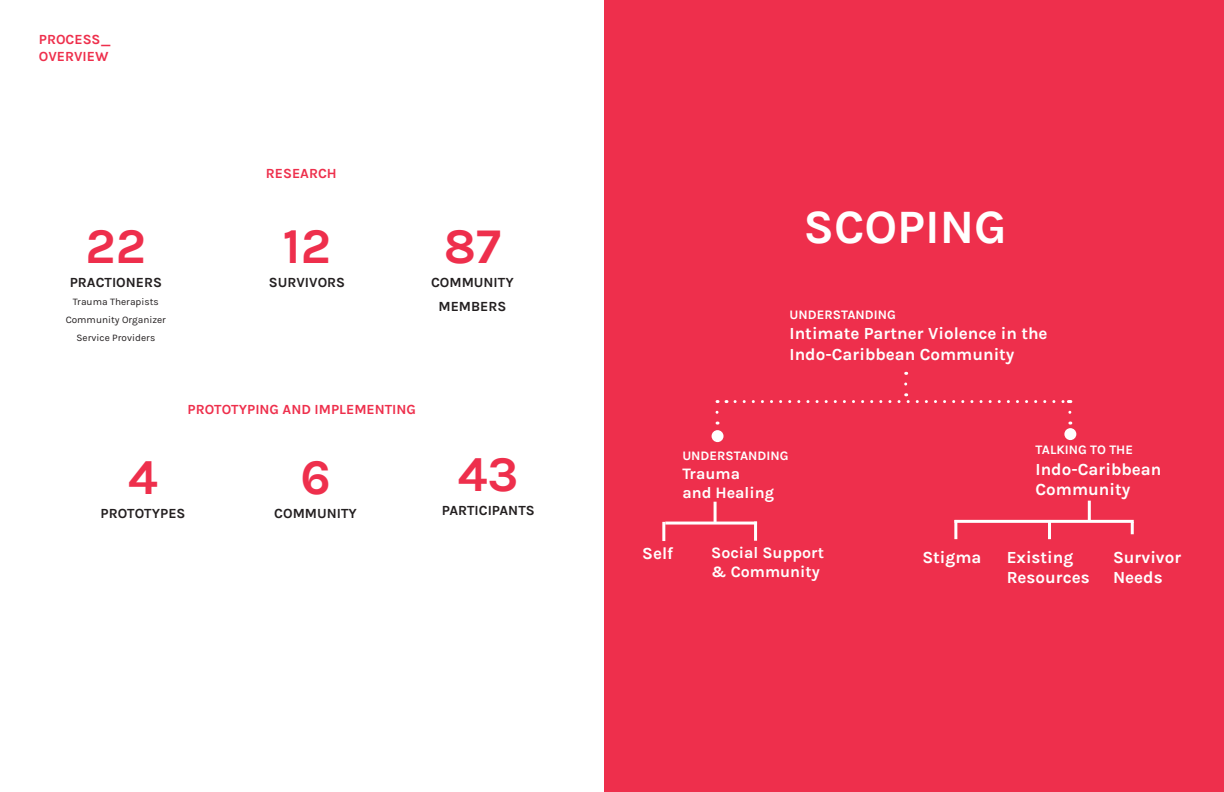
<style>
.page{position:relative;width:1224px;height:792px;background:#fff}
.page>*{position:absolute;margin:0;border:0;box-sizing:border-box;transform-origin:0 0}
.t1{font:700 50px "Karla";color:#ee2f4c}
.t2{font:700 48px "Karla";color:#fff}
.t3{font:700 17px/20.4px "Karla";color:#fff}
.t4{font:700 16px/19.2px "Karla";color:#fff}
.t5{font:700 14px/24px "Karla";color:#231f20;text-align:center}
.t6{font:700 14px/16.8px "Karla";color:#ee2f4c}
.t7{font:700 13px "Karla";color:#fff}
.t8{font:10px/18px "Karla";color:#231f20;text-align:center}
</style>
<div class="page">
<div style="left:605px;top:0;width:619px;height:792px;background:#ee2f4c"></div>
<hr style="left:662px;top:522px;width:3px;height:19px;background:#fff">
<hr style="left:954px;top:520px;width:3px;height:19px;background:#fff">
<hr style="left:754px;top:522px;width:3px;height:19px;background:#fff">
<svg style="left:1131px;top:523px;width:3px;height:11px"></svg>
<hr style="left:1048px;top:520px;width:3px;height:19px;background:#fff">
<hr style="left:714px;top:502px;width:3px;height:20px;background:#fff">
<hr style="left:1088px;top:501px;width:3px;height:20px;background:#fff">
<hr style="left:665px;top:522px;width:92px;height:3px;background:#fff">
<hr style="left:954px;top:520px;width:180px;height:3px;background:#fff">
<div style="left:712px;top:430px;width:12px;height:12px;background:#fff;border-radius:50%"></div>
<div style="left:1064px;top:428px;width:12px;height:12px;background:#fff;border-radius:50%"></div>
<svg style="left:716px;top:400px;width:3px;height:12px"></svg>
<svg style="left:904px;top:372px;width:3px;height:12px"></svg>
<svg style="left:735px;top:393px;width:336px;height:19px"></svg>
<p class="t6" style="left:39px;top:31px;width:74px">PROCESS_<br>OVERVIEW</p>
<h1 class="t1" style="left:86px;top:217px;width:62px">22</h1>
<p class="t5" style="left:70px;top:270px;width:94px">PRACTIONERS</p>
<p class="t8" style="left:66px;top:293px;width:102px">Trauma Therapists<br>Community Organizer<br>Service Providers</p>
<p class="t6" style="left:266px;top:165px;width:72px">RESEARCH</p>
<h1 class="t1" style="left:283px;top:217px;width:50px">12</h1>
<p class="t5" style="left:269px;top:270px;width:78px">SURVIVORS</p>
<h1 class="t1" style="left:444px;top:217px;width:59px">87</h1>
<p class="t5" style="left:431px;top:270px;width:84px">COMMUNITY<br>MEMBERS</p>
<p class="t6" style="left:188px;top:401px;width:230px">PROTOTYPING AND IMPLEMENTING</p>
<h1 class="t1" style="left:128px;top:448px;width:31px">4</h1>
<p class="t5" style="left:101px;top:501px;width:86px">PROTOTYPES</p>
<h1 class="t1" style="left:300px;top:448px;width:32px">6</h1>
<p class="t5" style="left:274px;top:501px;width:84px">COMMUNITY</p>
<h1 class="t1" style="left:458px;top:446px;width:62px">43</h1>
<p class="t5" style="left:442px;top:499px;width:94px">PARTICIPANTS</p>
<h2 class="t2" style="left:803px;top:199px;width:205px">SCOPING</h2>
<p class="t7" style="left:790px;top:307px;width:108px">UNDERSTANDING</p>
<p class="t3" style="left:790px;top:323px;width:260px">Intimate Partner Violence in the<br>Indo-Caribbean Community</p>
<p class="t7" style="left:682px;top:448px;width:108px">UNDERSTANDING</p>
<p class="t4" style="left:682px;top:464px;width:93px">Trauma<br>and Healing</p>
<p class="t7" style="left:1036px;top:442px;width:99px">TALKING TO THE</p>
<p class="t3" style="left:1036px;top:459px;width:127px">Indo-Caribbean<br>Community</p>
<p class="t4" style="left:711px;top:543px;width:115px">Social Support &amp; Community</p>
<p class="t3" style="left:642px;top:543px;width:33px">Self</p>
<p class="t3" style="left:922px;top:547px;width:61px">Stigma</p>
<p class="t3" style="left:1007px;top:547px;width:85px">Existing<br>Resources</p>
<p class="t3" style="left:1113px;top:547px;width:70px">Survivor<br>Needs</p>
</div>
